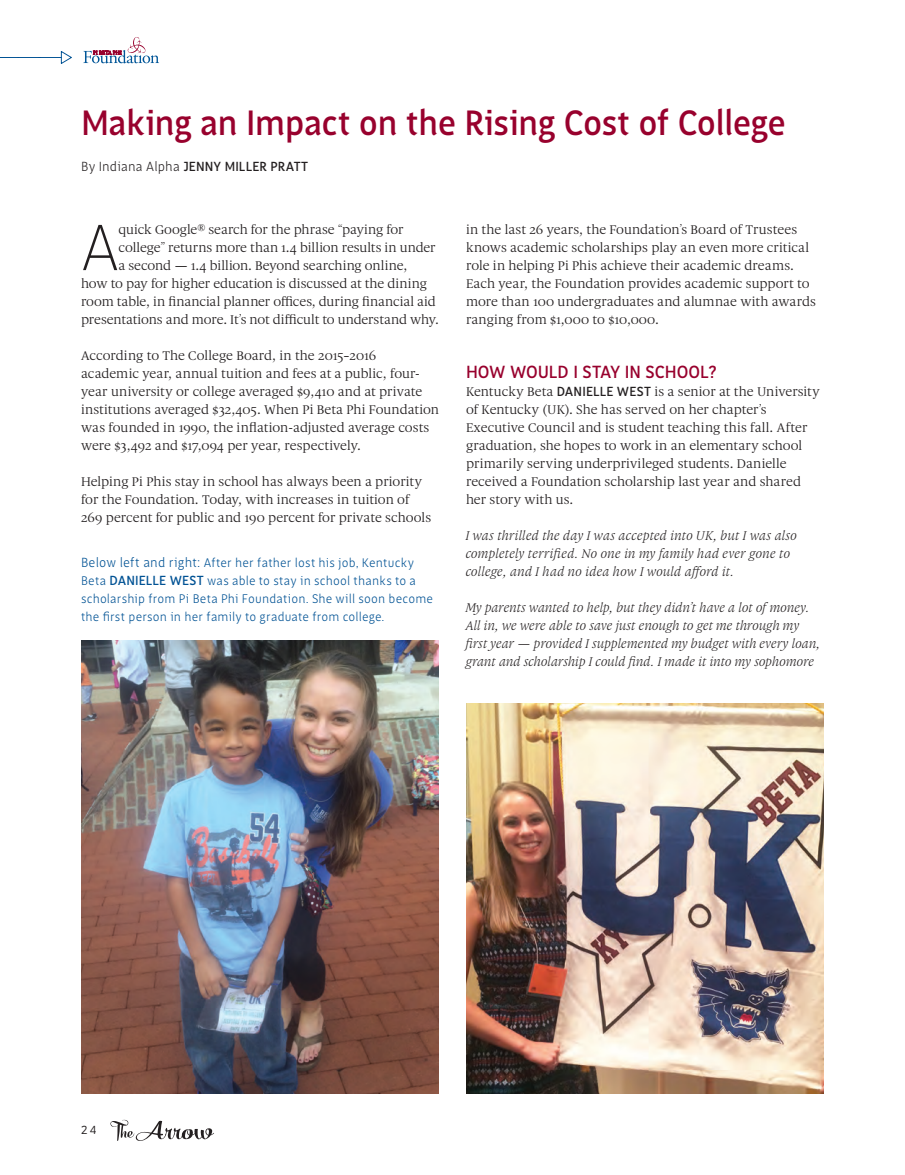
<style>
.page{position:relative;width:905px;height:1175px;background:#fff}
.page>*{position:absolute;margin:0;border:0;box-sizing:border-box;transform-origin:0 0}
.Body_1st_paragraph_W{font:100 66.45px "Saya FY";color:#231f20}
.t1{font:500 36px "Saya FY";letter-spacing:-.02em;color:#98012d}
.body_-_regular_parag{font:500 18px "Saya FY";letter-spacing:-.005em;color:#98012d}
.body_-_regular_parag-2{font:13.5px/18px "Gauthier FY";color:#231f20}
.body_-_regular_parag-3{font:italic 13.5px/18px "Gauthier FY";color:#231f20}
.Body_1st_paragraph_W-2{font:13.5px "Gauthier FY";letter-spacing:-.005em;color:#231f20}
.byline{font:500 13.5px "Saya FY";letter-spacing:.01em;color:#231f20}
.t2{font:300 12.75px/18px "Saya FY";letter-spacing:.01em;color:#005294}
.t3{font:12px "Saya FY";color:#231f20}
.s1{font-weight:300}
.s2{font-size:13.5px}
.s3{font-weight:500;font-size:13.5px}
.s4{font-family:"Saya FY";font-weight:500}
</style>
<div class="page">
<svg style="left:110px;top:1119px;width:104px;height:22px"></svg>
<svg style="left:0;top:51px;width:72px;height:13px"></svg>
<svg style="left:83px;top:37px;width:76px;height:26px"></svg>
<img style="left:81px;top:641px;width:358px;height:453px">
<img style="left:466px;top:703px;width:358px;height:391px">
<p class="t1" style="left:81px;top:101px;width:706px">Making an Impact on the Rising Cost of College</p>
<p class="byline" style="left:81px;top:158px;width:229px"><span class="s1">By Indiana Alpha</span> JENNY MILLER PRATT</p>
<p class="Body_1st_paragraph_W" style="left:81px;top:209px;width:40px">A</p>
<p class="Body_1st_paragraph_W-2" style="left:119px;top:221px;width:286px">quick Google® search for the phrase “paying for</p>
<p class="Body_1st_paragraph_W-2" style="left:119px;top:239px;width:318px">college” returns more than 1.4 billion results in under</p>
<p class="Body_1st_paragraph_W-2" style="left:119px;top:257px;width:290px">a second — 1.4 billion. Beyond searching online,</p>
<p class="Body_1st_paragraph_W-2" style="left:81px;top:275px;width:347px">how to pay for higher education is discussed at the dining</p>
<p class="Body_1st_paragraph_W-2" style="left:81px;top:293px;width:356px">room table, in financial planner offices, during financial aid</p>
<p class="Body_1st_paragraph_W-2" style="left:81px;top:311px;width:359px">presentations and more. It’s not difficult to understand why.</p>
<p class="body_-_regular_parag-2" style="left:81px;top:346px;width:359px">According to The College Board, in the 2015–2016<br>academic year, annual tuition and fees at a public, four&shy;year university or college averaged $9,410 and at private institutions averaged $32,405. When Pi Beta Phi Foundation was founded in 1990, the inflation-adjusted average costs were $3,492 and $17,094 per year, respectively.</p>
<p class="body_-_regular_parag-2" style="left:81px;top:472px;width:351px">Helping Pi Phis stay in school has always been a priority for the Foundation. Today, with increases in tuition of<br>269 percent for public and 190 percent for private schools</p>
<p class="t2" style="left:81px;top:554px;width:353px"><span class="s2">Below left and right:</span> After her father lost his job, Kentucky Beta <span class="s3">DANIELLE WEST</span> was able to stay in school thanks to a scholarship from Pi Beta Phi Foundation. She will soon become the first person in her family to graduate from college.</p>
<p class="body_-_regular_parag-2" style="left:466px;top:220px;width:351px">in the last 26 years, the Foundation’s Board of Trustees knows academic scholarships play an even more critical role in helping Pi Phis achieve their academic dreams.<br>Each year, the Foundation provides academic support to more than 100 undergraduates and alumnae with awards ranging from $1,000 to $10,000.</p>
<p class="body_-_regular_parag" style="left:466px;top:361px;width:252px">HOW WOULD I STAY IN SCHOOL?</p>
<p class="body_-_regular_parag-2" style="left:466px;top:382px;width:355px">Kentucky Beta <span class="s4">DANIELLE WEST</span> is a senior at the University of Kentucky (UK). She has served on her chapter’s Executive Council and is student teaching this fall. After graduation, she hopes to work in an elementary school primarily serving underprivileged students. Danielle received a Foundation scholarship last year and shared her story with us.</p>
<p class="body_-_regular_parag-3" style="left:466px;top:526px;width:333px">I was thrilled the day I was accepted into UK, but I was also completely terrified. No one in my family had ever gone to college, and I had no idea how I would afford it.</p>
<p class="body_-_regular_parag-3" style="left:466px;top:598px;width:356px">My parents wanted to help, but they didn’t have a lot of money.<br>All in, we were able to save just enough to get me through my first year — provided I supplemented my budget with every loan, grant and scholarship I could find. I made it into my sophomore</p>
<p class="t3" style="left:81px;top:1123px;width:17px">24</p>
</div>
